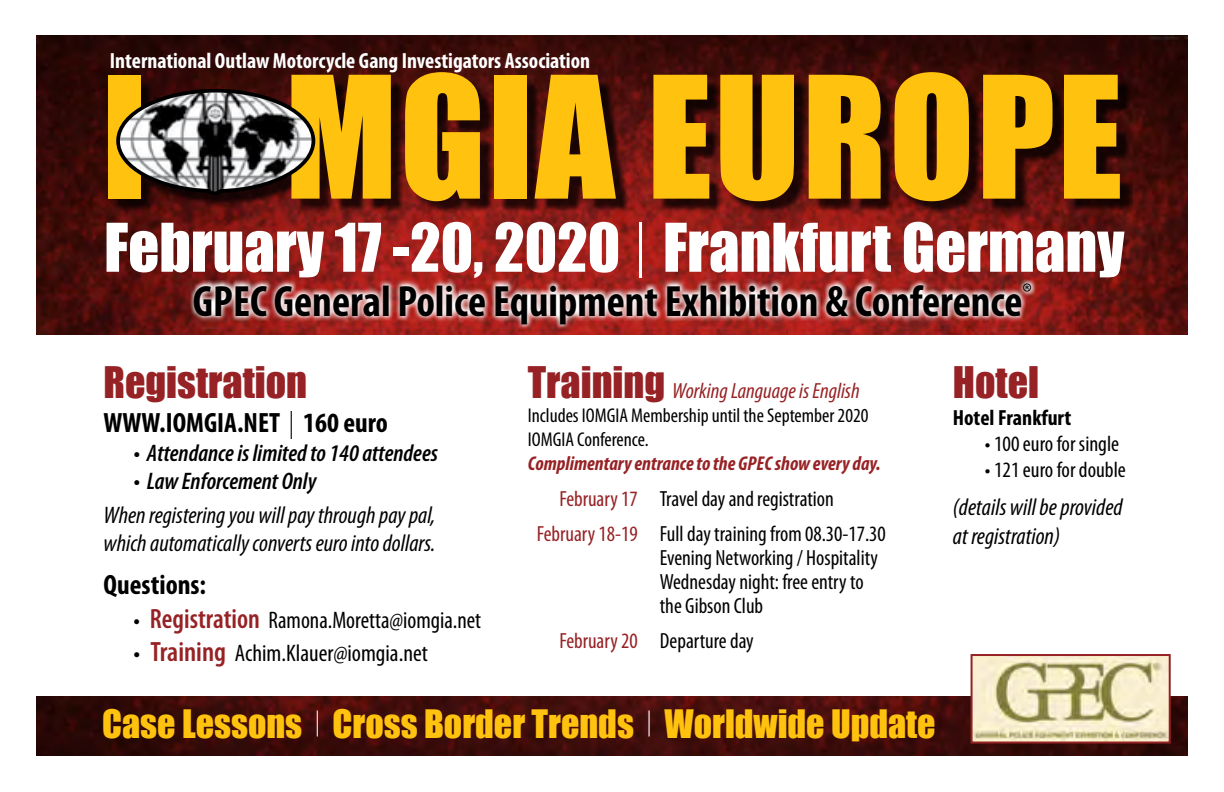
<style>
.page{position:relative;width:1224px;height:792px;background:#fff}
.page>*{position:absolute;margin:0;border:0;box-sizing:border-box;transform-origin:0 0}
.t1{font:156.8px "Impact";letter-spacing:.015em;color:#ffc20e}
.t2{font:62px "Impact";color:#fff}
.t3{font:700 condensed 44px "Myriad Pro";color:#000}
.t4{font:40px "Impact";color:#972225}
.t5{font:36px "Impact";color:#ffc20e}
.t6{font:700 condensed 28px "Myriad Pro";color:#000}
.t7{font:italic condensed 24px/28.8px "Myriad Pro";color:#000}
.t8{font:condensed 24px "Myriad Pro";color:#000}
.t9{font:italic 600 condensed 24px "Myriad Pro";color:#000}
.t10{font:condensed 22px/24px "Myriad Pro";color:#000}
.t11{font:700 condensed 22px "Myriad Pro";color:#fff}
.t12{font:italic condensed 22px "Myriad Pro";color:#972225}
.t13{font:700 condensed 22px "Myriad Pro";color:#000}
.t14{font:condensed 20px/24px "Myriad Pro";color:#000}
.t15{font:italic 700 condensed 20px "Myriad Pro";color:#972225}
.s1{font-family:"Myriad Pro";font-weight:300;font-size:56px}
.s2{font-weight:300}
.s3{font-stretch:normal}
.s4{font-weight:600;font-size:28px;color:#972225}
.s5{font-family:"Impact";font-style:normal;font-stretch:normal;font-size:40px}
.s6{color:#972225}
</style>
<div class="page">
<img style="left:36px;top:35px;width:1152px;height:721px">
<div style="left:24px;top:336px;width:1176px;height:360px;background:#fff"></div>
<div style="left:113px;top:80px;width:1020px;height:133px;background:#000;opacity:.75"></div>
<svg style="left:114px;top:87px;width:203px;height:110px"></svg>
<svg style="left:190px;top:279px;width:846px;height:50px"></svg>
<img style="left:974px;top:657px;width:194px;height:84px">
<div style="left:971px;top:654px;width:200px;height:90px;border:2px solid #972225"></div>
<p class="t11" style="left:110px;top:47px;width:482px">International Outlaw Motorcycle Gang Investigators Association</p>
<h1 class="t1" style="left:102px;top:15px;width:1022px">I MGIA EUROPE</h1>
<h2 class="t2" style="left:104px;top:199px;width:1022px">February 17 -20, 2020 <span class="s1">|</span> Frankfurt Germany</h2>
<h3 class="t3" style="left:193px;top:274px;width:841px">GPEC General Police Equipment Exhibition &amp; Conference<sup>®</sup></h3>
<h3 class="t4" style="left:103px;top:351px;width:205px">Registration</h3>
<p class="t6" style="left:103px;top:405px;width:286px">WWW.IOMGIA.NET <span class="s2">|</span> 160 euro</p>
<p class="t9" style="left:133px;top:438px;width:306px">• Attendance is limited to 140 attendees</p>
<p class="t9" style="left:133px;top:467px;width:185px">• Law Enforcement Only</p>
<p class="t7" style="left:103px;top:500px;width:334px">When registering you will pay through pay pal, which automatically converts euro into dollars.</p>
<p class="t6" style="left:103px;top:567px;width:104px">Questions:</p>
<p class="t8" style="left:133px;top:605px;width:349px"><span class="s3">•</span> <span class="s4">Registration</span> Ramona.Moretta@iomgia.net</p>
<p class="t8" style="left:133px;top:639px;width:296px"><span class="s3">•</span> <span class="s4">Training</span> Achim.Klauer@iomgia.net</p>
<p class="t12" style="left:528px;top:378px;width:333px"><span class="s5">Training</span> Working Language is English</p>
<p class="t14" style="left:528px;top:403px;width:342px">Includes IOMGIA Membership until the September 2020<br>IOMGIA Conference.</p>
<p class="t15" style="left:528px;top:451px;width:354px">Complimentary entrance to the GPEC show every day.</p>
<p class="t10" style="left:537px;top:480px;width:351px;line-height:35.4px;text-indent:23px"><span class="s6">February 17</span> Travel day and registration<br><span class="s6">February 18-19</span> Full day training from 08.30-17.30</p>
<p class="t10" style="left:660px;top:545px;width:220px">Evening Networking / Hospitality<br>Wednesday night: free entry to the Gibson Club</p>
<p class="t10" style="left:559px;top:629px;width:196px"><span class="s6">February 20</span> Departure day</p>
<h3 class="t5" style="left:102px;top:696px;width:835px">Case Lessons <sup>|</sup> Cross Border Trends <sup>|</sup> Worldwide Update</h3>
<h3 class="t4" style="left:953px;top:351px;width:88px">Hotel</h3>
<p class="t13" style="left:953px;top:404px;width:120px">Hotel Frankfurt</p>
<p class="t10" style="left:985px;top:431px;width:136px">• 100 euro for single</p>
<p class="t10" style="left:985px;top:458px;width:142px">• 121 euro for double</p>
<p class="t7" style="left:953px;top:493px;width:171px">(details will be provided at registration)</p>
</div>
